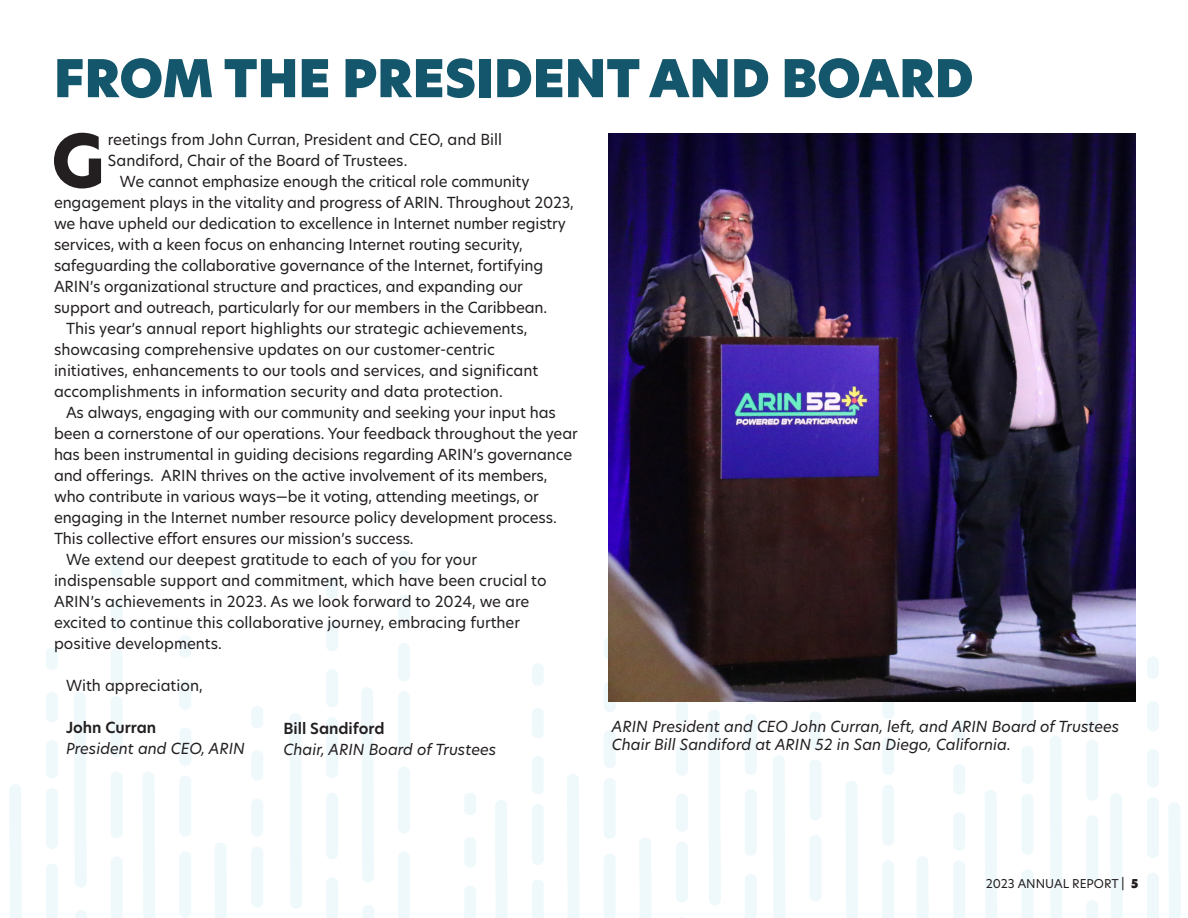
<style>
.page{position:relative;width:1188px;height:918px;background:#fff}
.page>*{position:absolute;margin:0;border:0;box-sizing:border-box;transform-origin:0 0}
.t1{font:800 71.25px "New Hero";color:#231f20}
.t2{font:51px "New Hero Super";color:#14566b}
.t3{font:15px/21px "New Hero";letter-spacing:-.01em;color:#231f20}
.t4{font:italic 15px/18px "New Hero";color:#231f20}
.t5{font:600 15px "New Hero";color:#231f20}
.t6{font:12px "New Hero";color:#231f20}
.s1{font-family:"New Hero Super"}
</style>
<div class="page">
<svg style="left:46px;top:788px;width:12px;height:61px"></svg>
<svg style="left:46px;top:740px;width:12px;height:38px"></svg>
<svg style="left:46px;top:692px;width:12px;height:30px"></svg>
<svg style="left:46px;top:648px;width:12px;height:22px"></svg>
<svg style="left:46px;top:864px;width:12px;height:54px"></svg>
<svg style="left:9px;top:784px;width:13px;height:134px"></svg>
<svg style="left:111px;top:857px;width:11px;height:61px"></svg>
<svg style="left:111px;top:696px;width:11px;height:61px"></svg>
<svg style="left:111px;top:648px;width:11px;height:38px"></svg>
<svg style="left:111px;top:600px;width:11px;height:30px"></svg>
<svg style="left:111px;top:556px;width:11px;height:22px"></svg>
<svg style="left:111px;top:772px;width:11px;height:66px"></svg>
<svg style="left:75px;top:910px;width:12px;height:8px"></svg>
<svg style="left:74px;top:692px;width:13px;height:195px"></svg>
<svg style="left:180px;top:776px;width:11px;height:60px"></svg>
<svg style="left:180px;top:728px;width:11px;height:38px"></svg>
<svg style="left:180px;top:680px;width:11px;height:30px"></svg>
<svg style="left:180px;top:635px;width:11px;height:22px"></svg>
<svg style="left:180px;top:851px;width:11px;height:67px"></svg>
<div style="left:143px;top:772px;width:12px;height:146px;background:#eff9fc"></div>
<svg style="left:251px;top:847px;width:12px;height:60px"></svg>
<svg style="left:251px;top:799px;width:12px;height:38px"></svg>
<svg style="left:251px;top:751px;width:12px;height:30px"></svg>
<svg style="left:251px;top:706px;width:12px;height:22px"></svg>
<svg style="left:215px;top:843px;width:12px;height:75px"></svg>
<svg style="left:326px;top:878px;width:12px;height:40px"></svg>
<svg style="left:326px;top:717px;width:12px;height:61px"></svg>
<svg style="left:326px;top:669px;width:12px;height:38px"></svg>
<svg style="left:326px;top:621px;width:12px;height:30px"></svg>
<svg style="left:326px;top:577px;width:12px;height:22px"></svg>
<svg style="left:326px;top:793px;width:12px;height:66px"></svg>
<svg style="left:289px;top:713px;width:13px;height:195px"></svg>
<svg style="left:398px;top:852px;width:12px;height:66px"></svg>
<svg style="left:398px;top:691px;width:12px;height:61px"></svg>
<svg style="left:398px;top:643px;width:12px;height:38px"></svg>
<svg style="left:398px;top:595px;width:12px;height:30px"></svg>
<svg style="left:398px;top:551px;width:12px;height:22px"></svg>
<svg style="left:398px;top:767px;width:12px;height:66px"></svg>
<svg style="left:362px;top:905px;width:12px;height:13px"></svg>
<svg style="left:361px;top:687px;width:13px;height:195px"></svg>
<svg style="left:464px;top:886px;width:12px;height:32px"></svg>
<svg style="left:464px;top:837px;width:12px;height:30px"></svg>
<svg style="left:464px;top:793px;width:12px;height:22px"></svg>
<svg style="left:532px;top:804px;width:12px;height:61px"></svg>
<svg style="left:532px;top:756px;width:12px;height:38px"></svg>
<svg style="left:532px;top:708px;width:12px;height:30px"></svg>
<svg style="left:532px;top:664px;width:12px;height:22px"></svg>
<svg style="left:532px;top:880px;width:12px;height:38px"></svg>
<svg style="left:495px;top:800px;width:12px;height:118px"></svg>
<svg style="left:604px;top:778px;width:12px;height:61px"></svg>
<svg style="left:604px;top:730px;width:12px;height:38px"></svg>
<svg style="left:604px;top:682px;width:12px;height:30px"></svg>
<svg style="left:604px;top:638px;width:4px;height:21px"></svg>
<svg style="left:604px;top:854px;width:12px;height:64px"></svg>
<div style="left:567px;top:774px;width:12px;height:144px;background:#eff9fc"></div>
<svg style="left:676px;top:842px;width:12px;height:60px"></svg>
<svg style="left:676px;top:794px;width:12px;height:38px"></svg>
<svg style="left:676px;top:746px;width:12px;height:30px"></svg>
<svg style="left:676px;top:702px;width:12px;height:21px"></svg>
<svg style="left:639px;top:838px;width:12px;height:80px"></svg>
<svg style="left:745px;top:874px;width:12px;height:44px"></svg>
<svg style="left:745px;top:714px;width:12px;height:61px"></svg>
<svg style="left:747px;top:702px;width:8px;height:2px"></svg>
<svg style="left:745px;top:789px;width:12px;height:67px"></svg>
<svg style="left:708px;top:710px;width:13px;height:195px"></svg>
<svg style="left:810px;top:760px;width:11px;height:60px"></svg>
<svg style="left:810px;top:712px;width:11px;height:37px"></svg>
<svg style="left:810px;top:835px;width:11px;height:66px"></svg>
<div style="left:773px;top:755px;width:12px;height:163px;background:#eff9fc"></div>
<svg style="left:882px;top:785px;width:12px;height:61px"></svg>
<svg style="left:882px;top:737px;width:12px;height:38px"></svg>
<svg style="left:882px;top:702px;width:12px;height:17px"></svg>
<svg style="left:882px;top:860px;width:12px;height:58px"></svg>
<div style="left:846px;top:781px;width:12px;height:137px;background:#eff9fc"></div>
<svg style="left:953px;top:861px;width:12px;height:57px"></svg>
<svg style="left:953px;top:813px;width:12px;height:37px"></svg>
<svg style="left:953px;top:764px;width:12px;height:30px"></svg>
<svg style="left:953px;top:720px;width:12px;height:22px"></svg>
<svg style="left:917px;top:857px;width:12px;height:61px"></svg>
<svg style="left:1022px;top:794px;width:11px;height:61px"></svg>
<svg style="left:1022px;top:746px;width:11px;height:38px"></svg>
<svg style="left:1022px;top:702px;width:11px;height:26px"></svg>
<svg style="left:1022px;top:870px;width:11px;height:48px"></svg>
<div style="left:985px;top:790px;width:12px;height:128px;background:#eff9fc"></div>
<svg style="left:1087px;top:900px;width:11px;height:18px"></svg>
<svg style="left:1087px;top:740px;width:11px;height:61px"></svg>
<svg style="left:1087px;top:702px;width:11px;height:28px"></svg>
<svg style="left:1087px;top:815px;width:11px;height:67px"></svg>
<div style="left:1050px;top:736px;width:12px;height:182px;background:#eff9fc"></div>
<svg style="left:1147px;top:797px;width:12px;height:61px"></svg>
<svg style="left:1147px;top:749px;width:12px;height:38px"></svg>
<svg style="left:1147px;top:701px;width:12px;height:30px"></svg>
<svg style="left:1147px;top:657px;width:12px;height:22px"></svg>
<svg style="left:1147px;top:873px;width:12px;height:45px"></svg>
<svg style="left:1110px;top:793px;width:13px;height:125px"></svg>
<svg style="left:1168px;top:802px;width:13px;height:116px"></svg>
<img style="left:608px;top:133px;width:528px;height:569px">
<p class="t2" style="left:54px;top:43px;width:921px">FROM THE PRESIDENT AND BOARD</p>
<p class="t1" style="left:52px;top:112px;width:54px">G</p>
<p class="t3" style="left:108px;top:129px;width:396px">reetings from John Curran, President and CEO, and Bill<br>Sandiford, Chair of the Board of Trustees.</p>
<p class="t3" style="left:54px;top:171px;width:521px;text-indent:66px">We cannot emphasize enough the critical role community engagement plays in the vitality and progress of ARIN. Throughout 2023, we have upheld our dedication to excellence in Internet number registry services, with a keen focus on enhancing Internet routing security, safeguarding the collaborative governance of the Internet, fortifying ARIN’s organizational structure and practices, and expanding our support and outreach, particularly for our members in the Caribbean.</p>
<p class="t3" style="left:54px;top:318px;width:486px;text-indent:12px">This year’s annual report highlights our strategic achievements, showcasing comprehensive updates on our customer-centric initiatives, enhancements to our tools and services, and significant accomplishments in information security and data protection.</p>
<p class="t3" style="left:54px;top:402px;width:525px;text-indent:12px">As always, engaging with our community and seeking your input has been a cornerstone of our operations. Your feedback throughout the year has been instrumental in guiding decisions regarding ARIN’s governance and offerings. ARIN thrives on the active involvement of its members, who contribute in various ways—be it voting, attending meetings, or engaging in the Internet number resource policy development process.<br>This collective effort ensures our mission’s success.</p>
<p class="t3" style="left:54px;top:549px;width:494px;text-indent:12px">We extend our deepest gratitude to each of you for your indispensable support and commitment, which have been crucial to ARIN’s achievements in 2023. As we look forward to 2024, we are excited to continue this collaborative journey, embracing further positive developments.</p>
<p class="t3" style="left:66px;top:675px;width:138px">With appreciation,</p>
<p class="t5" style="left:66px;top:717px;width:92px">John Curran</p>
<p class="t4" style="left:66px;top:739px;width:181px">President and CEO, ARIN</p>
<p class="t5" style="left:284px;top:718px;width:103px">Bill Sandiford</p>
<p class="t4" style="left:284px;top:740px;width:214px">Chair, ARIN Board of Trustees</p>
<p class="t4" style="left:612px;top:717px;width:509px">ARIN President and CEO John Curran, left, and ARIN Board of Trustees<br>Chair Bill Sandiford at ARIN 52 in San Diego, California.</p>
<p class="t6" style="left:986px;top:876px;width:154px">2023 ANNUAL REPORT | <span class="s1">5</span></p>
</div>
